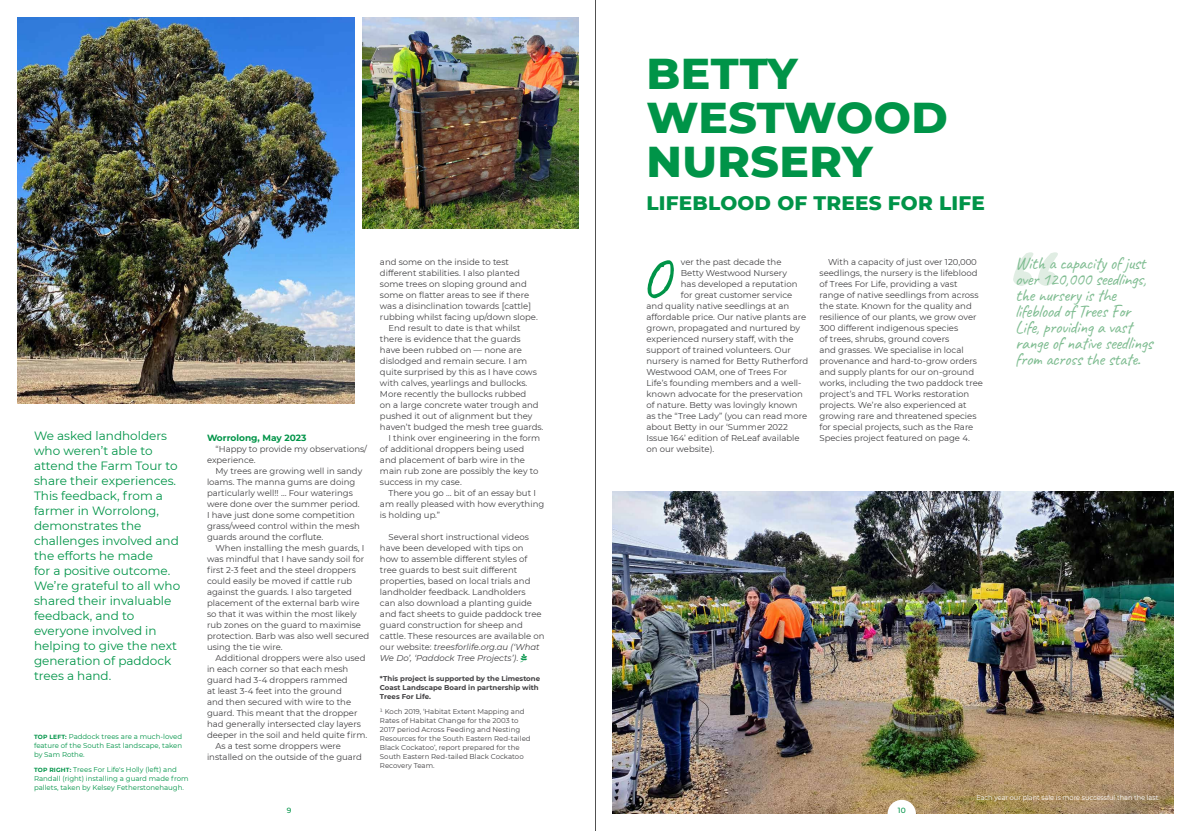
<style>
.page{position:relative;width:1191px;height:831px;background:#fff}
.page>*{position:absolute;margin:0;border:0;box-sizing:border-box;transform-origin:0 0}
.t1{font:59px "Caveat";color:#009448}
.t2{font:800 44px/44px "Montserrat";letter-spacing:.01em;color:#009448}
.t3{font:800 20px "Montserrat";letter-spacing:.01em;color:#009448}
.t4{font:18px/16px "Caveat";letter-spacing:-.025em;color:#80bd92}
.t5{font:12px/15px "Montserrat";color:#009448}
.t6{font:700 9px "Montserrat";color:#009448}
.t7{font:8.5px/11px "Montserrat";color:#414042}
.t8{font:500 7.5px "Montserrat";color:#009448}
.t9{font:7px/9px "Montserrat";color:#414042}
.t10{font:7px/9px "Montserrat";color:#009448;text-align:justify}
.t11{font:700 7px/9px "Montserrat";color:#414042}
.t12{font:7px "Montserrat";color:#fff;scale:.93 1}
.s1{font-weight:700;font-size:6px}
.s2{font-style:italic}
</style>
<div class="page">
<img style="left:612px;top:492px;width:562px;height:322px">
<img style="left:17px;top:17px;width:337px;height:386px">
<img style="left:363px;top:17px;width:215px;height:212px">
<div style="left:887px;top:799px;width:29px;height:29px;background:#fff;border-radius:50%"></div>
<svg style="left:1013px;top:252px;width:45px;height:34px"></svg>
<hr style="left:595px;top:0;width:1px;height:831px;background:#000">
<p class="t5" style="left:34px;top:428px;width:148px">We asked landholders who weren’t able to attend the Farm Tour to share their experiences.<br>This feedback, from a farmer in Worrolong, demonstrates the challenges involved and the efforts he made<br>for a positive outcome.<br>We’re grateful to all who shared their invaluable feedback, and to everyone involved in helping to give the next generation of paddock trees a hand.</p>
<p class="t10" style="left:34px;top:731px;width:150px"><span class="s1">TOP LEFT:</span> Paddock trees are a much-loved feature of the South East landscape, taken by Sam Rothe.</p>
<p class="t10" style="left:34px;top:764px;width:156px;text-align:left"><span class="s1">TOP RIGHT:</span> Trees For Life's Holly (left) and<br>Randall (right) installing a guard made from pallets, taken by Kelsey Fetherstonehaugh.</p>
<p class="t6" style="left:207px;top:431px;width:101px">Worrolong, May 2023</p>
<p class="t7" style="left:207px;top:443px;width:162px;text-indent:8px">“Happy to provide my observations/ experience.</p>
<p class="t7" style="left:207px;top:465px;width:157px;text-indent:8px">My trees are growing well in sandy loams. The manna gums are doing particularly well!! … Four waterings were done over the summer period.<br>I have just done some competition grass/weed control within the mesh guards around the corflute.</p>
<p class="t7" style="left:207px;top:542px;width:164px;text-indent:8px">When installing the mesh guards, I was mindful that I have sandy soil for first 2-3 feet and the steel droppers could easily be moved if cattle rub against the guards. I also targeted placement of the external barb wire so that it was within the most likely rub zones on the guard to maximise protection. Barb was also well secured using the tie wire.</p>
<p class="t7" style="left:215px;top:652px;width:151px">Additional droppers were also used</p>
<p class="t7" style="left:207px;top:663px;width:143px">in each corner so that each mesh</p>
<p class="t7" style="left:207px;top:674px;width:142px">guard had 3-4 droppers rammed</p>
<p class="t7" style="left:207px;top:685px;width:136px">at least 3-4 feet into the ground</p>
<p class="t7" style="left:207px;top:696px;width:146px">and then secured with wire to the</p>
<p class="t7" style="left:207px;top:707px;width:152px">guard. This meant that the dropper</p>
<p class="t7" style="left:207px;top:718px;width:155px">had generally intersected clay layers</p>
<p class="t7" style="left:207px;top:729px;width:162px">deeper in the soil and held quite firm.</p>
<p class="t7" style="left:215px;top:740px;width:127px">As a test some droppers were</p>
<p class="t7" style="left:207px;top:751px;width:156px">installed on the outside of the guard</p>
<p class="t7" style="left:380px;top:256px;width:131px">and some on the inside to test</p>
<p class="t7" style="left:380px;top:267px;width:141px">different stabilities. I also planted</p>
<p class="t7" style="left:380px;top:278px;width:148px">some trees on sloping ground and</p>
<p class="t7" style="left:380px;top:289px;width:151px">some on flatter areas to see if there</p>
<p class="t7" style="left:380px;top:300px;width:153px">was a disinclination towards [cattle]</p>
<p class="t7" style="left:380px;top:311px;width:159px">rubbing whilst facing up/down slope.</p>
<p class="t7" style="left:388px;top:322px;width:133px">End result to date is that whilst</p>
<p class="t7" style="left:380px;top:333px;width:142px">there is evidence that the guards</p>
<p class="t7" style="left:380px;top:344px;width:144px">have been rubbed on — none are</p>
<p class="t7" style="left:380px;top:355px;width:149px">dislodged and remain secure. I am</p>
<p class="t7" style="left:380px;top:366px;width:158px">quite surprised by this as I have cows</p>
<p class="t7" style="left:380px;top:377px;width:149px">with calves, yearlings and bullocks.</p>
<p class="t7" style="left:380px;top:388px;width:148px">More recently the bullocks rubbed</p>
<p class="t7" style="left:380px;top:399px;width:160px">on a large concrete water trough and</p>
<p class="t7" style="left:380px;top:410px;width:154px">pushed it out of alignment but they</p>
<p class="t7" style="left:380px;top:421px;width:165px">haven’t budged the mesh tree guards.</p>
<p class="t7" style="left:388px;top:432px;width:153px">I think over engineering in the form</p>
<p class="t7" style="left:380px;top:443px;width:146px">of additional droppers being used</p>
<p class="t7" style="left:380px;top:454px;width:146px">and placement of barb wire in the</p>
<p class="t7" style="left:380px;top:465px;width:160px">main rub zone are possibly the key to</p>
<p class="t7" style="left:380px;top:476px;width:83px">success in my case.</p>
<p class="t7" style="left:388px;top:487px;width:149px">There you go … bit of an essay but I</p>
<p class="t7" style="left:380px;top:498px;width:166px">am really pleased with how everything</p>
<p class="t7" style="left:380px;top:509px;width:62px">is holding up.”</p>
<p class="t7" style="left:380px;top:531px;width:166px;text-indent:8px">Several short instructional videos have been developed with tips on<br>how to assemble different styles of tree guards to best suit different properties, based on local trials and landholder feedback. Landholders<br>can also download a planting guide and fact sheets to guide paddock tree guard construction for sheep and cattle. These resources are available on our website: <span class="s2">treesforlife.org.au (‘What We Do’, ‘Paddock Tree Projects’)</span>.</p>
<p class="t11" style="left:380px;top:674px;width:162px">*This project is supported by the Limestone<br>Coast Landscape Board in partnership with<br>Trees For Life.</p>
<p class="t9" style="left:380px;top:706px;width:152px">¹ Koch 2019, ‘Habitat Extent Mapping and Rates of Habitat Change for the 2003 to 2017 period Across Feeding and Nesting Resources for the South Eastern Red-tailed Black Cockatoo’, report prepared for the South Eastern Red-tailed Black Cockatoo Recovery Team.</p>
<h2 class="t2" style="left:646px;top:49px;width:303px">BETTY<br>WESTWOOD<br>NURSERY</h2>
<h3 class="t3" style="left:646px;top:188px;width:340px">LIFEBLOOD OF TREES FOR LIFE</h3>
<h1 class="t1" style="left:640px;top:241px;width:31px">O</h1>
<p class="t7" style="left:681px;top:256px;width:102px">ver the past decade the</p>
<p class="t7" style="left:681px;top:267px;width:108px">Betty Westwood Nursery</p>
<p class="t7" style="left:681px;top:278px;width:118px">has developed a reputation</p>
<p class="t7" style="left:681px;top:289px;width:113px">for great customer service</p>
<p class="t7" style="left:646px;top:300px;width:144px">and quality native seedlings at an</p>
<p class="t7" style="left:646px;top:311px;width:161px">affordable price. Our native plants are</p>
<p class="t7" style="left:646px;top:322px;width:155px">grown, propagated and nurtured by</p>
<p class="t7" style="left:646px;top:333px;width:149px">experienced nursery staff, with the</p>
<p class="t7" style="left:646px;top:344px;width:146px">support of trained volunteers. Our</p>
<p class="t7" style="left:646px;top:355px;width:163px">nursery is named for Betty Rutherford</p>
<p class="t7" style="left:646px;top:366px;width:142px">Westwood OAM, one of Trees For</p>
<p class="t7" style="left:646px;top:377px;width:156px">Life’s founding members and a well-</p>
<p class="t7" style="left:646px;top:388px;width:158px">known advocate for the preservation</p>
<p class="t7" style="left:646px;top:399px;width:152px">of nature. Betty was lovingly known</p>
<p class="t7" style="left:646px;top:410px;width:162px">as the “Tree Lady” (you can read more</p>
<p class="t7" style="left:646px;top:421px;width:143px">about Betty in our ‘Summer 2022</p>
<p class="t7" style="left:646px;top:432px;width:154px">Issue 164’ edition of ReLeaf available</p>
<p class="t7" style="left:646px;top:443px;width:69px">on our website).</p>
<p class="t7" style="left:819px;top:256px;width:165px;text-indent:8px">With a capacity of just over 120,000 seedlings, the nursery is the lifeblood of Trees For Life, providing a vast range of native seedlings from across the state. Known for the quality and resilience of our plants, we grow over 300 different indigenous species<br>of trees, shrubs, ground covers<br>and grasses. We specialise in local provenance and hard-to-grow orders and supply plants for our on-ground works, including the two paddock tree project’s and TFL Works restoration projects. We’re also experienced at growing rare and threatened species for special projects, such as the Rare Species project featured on page 4.</p>
<h3 class="t4" style="left:1015px;top:255px;width:139px">With a capacity of just over 120,000 seedlings, the nursery is the lifeblood of Trees For<br>Life, providing a vast range of native seedlings from across the state.</h3>
<p class="t12" style="left:976px;top:792px;width:199px">Each year our plant sale is more successful than the last.</p>
<p class="t8" style="left:287px;top:805px;width:6px">9</p>
<p class="t8" style="left:897px;top:805px;width:10px">10</p>
</div>
